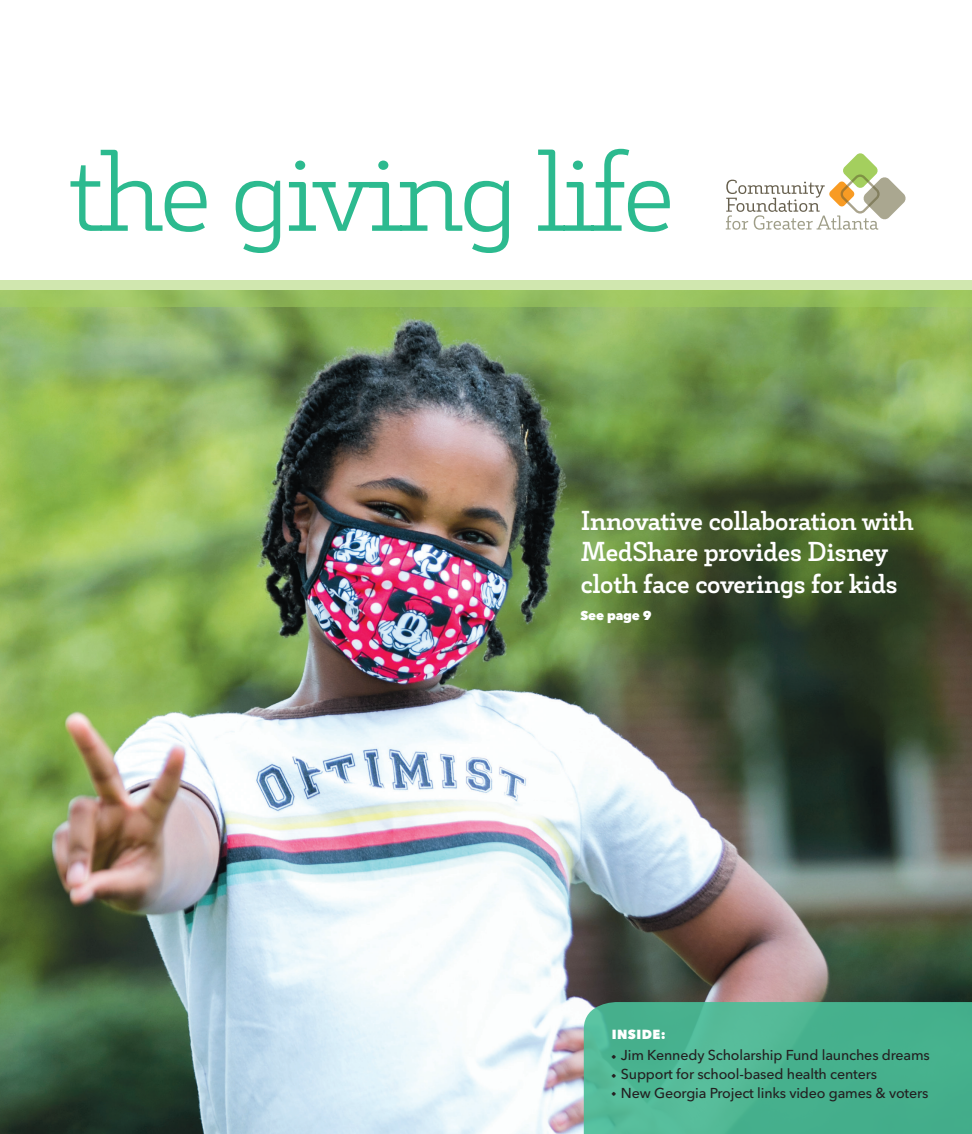
<style>
.page{position:relative;width:972px;height:1134px;background:#fff}
.page>*{position:absolute;margin:0;border:0;box-sizing:border-box;transform-origin:0 0}
.t1{font:700 26.25px/31.5px "Decour";letter-spacing:-.03em;color:#fff}
.t2{font:500 14.25px "Avenir Next LT Pro";letter-spacing:-.01em;color:#231f20}
.t3{font:800 13.2px "Avenir Next LT Pro";letter-spacing:.03em;color:#fff}
.t4{font:800 12.75px "Avenir Next LT Pro";letter-spacing:-.01em;color:#fff}
</style>
<div class="page">
<img style="left:0;top:306px;width:972px;height:828px">
<svg style="left:70px;top:149px;width:600px;height:104px"></svg>
<svg style="left:726px;top:153px;width:180px;height:77px"></svg>
<svg style="left:584px;top:1002px;width:388px;height:132px;background:#4bb491"></svg>
<svg style="left:0;top:280px;width:972px;height:26px;background:#aed07e"></svg>
<h1 class="t1" style="left:580px;top:505px;width:335px">Innovative collaboration with<br>MedShare provides Disney cloth face coverings for kids</h1>
<p class="t4" style="left:580px;top:607px;width:73px">See page 9</p>
<p class="t3" style="left:612px;top:1027px;width:55px">INSIDE:</p>
<p class="t2" style="left:612px;top:1047px;width:320px">• Jim Kennedy Scholarship Fund launches dreams</p>
<p class="t2" style="left:612px;top:1066px;width:267px">• Support for school-based health centers</p>
<p class="t2" style="left:612px;top:1084px;width:318px">• New Georgia Project links video games &amp; voters</p>
</div>
